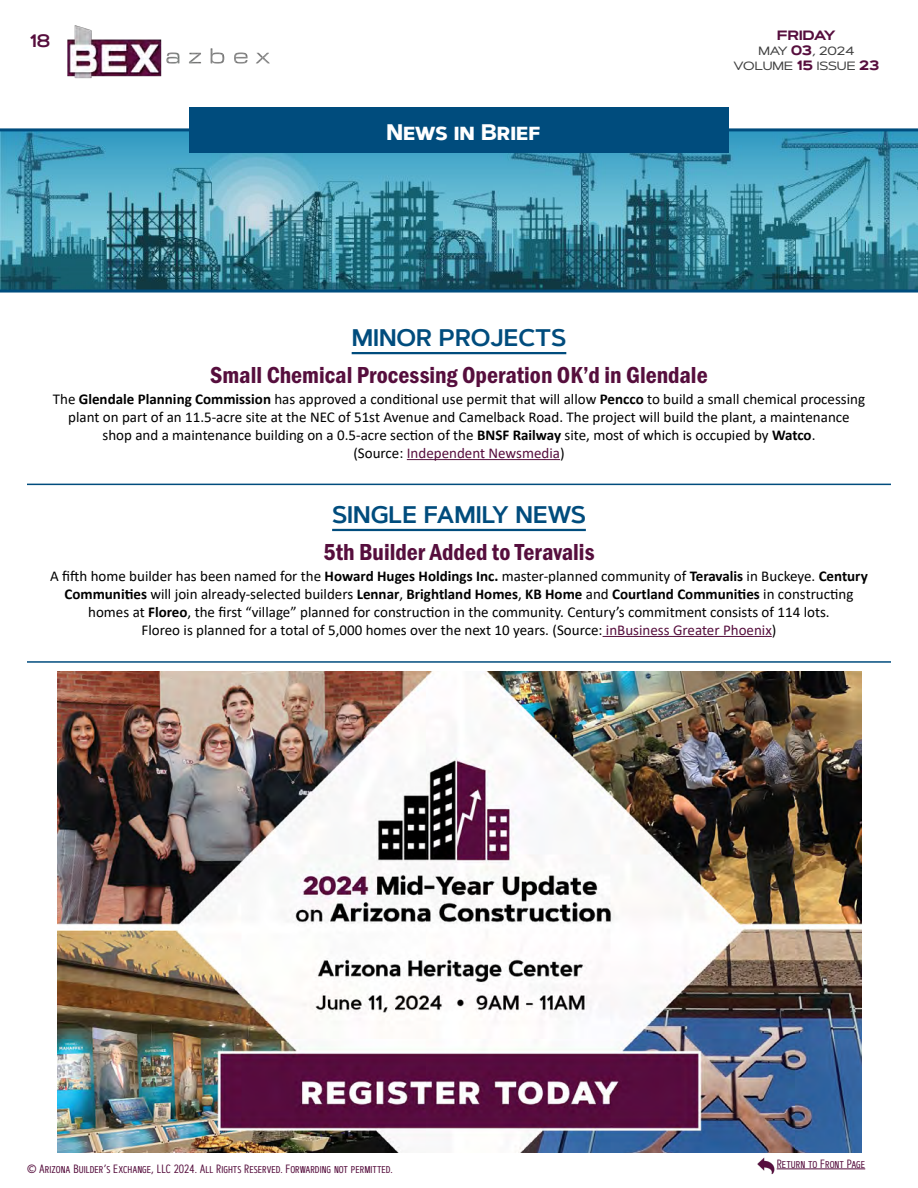
<style>
.page{position:relative;width:918px;height:1188px;background:#fff}
.page>*{position:absolute;margin:0;border:0;box-sizing:border-box;transform-origin:0 0}
.t1{font:24px "Franklin Gothic URW Con Dem";color:#560e3d}
.t2{font:600 24px "Artegra Sans SC";color:#004c7d}
.t3{font:700 22.5px "Artegra Sans SC";color:#fff}
.t4{font:18px "Artegra Sans Extended SC Sem Bd";color:#560e3d}
.t5{font:15px/18px "Calibri";color:#000;text-align:center}
.t6{font:700 13.5px "Artegra Sans Extended SC";letter-spacing:.02em;color:#560e3d}
.t7{font:12px "Artegra Sans Condensed SC";color:#560e3d}
.t8{font:500 12px/15px "Artegra Sans Extended SC";color:#404040;text-align:center}
.s1{font-weight:700;font-size:13.5px;color:#560e3d}
.s2{font-weight:700}
.s3{color:#560e3d}
</style>
<div class="page">
<img style="left:67px;top:25px;width:203px;height:54px">
<img style="left:757px;top:1157px;width:20px;height:17px">
<hr style="left:777px;top:1169px;width:88px;height:1px;background:#560e3d">
<img style="left:0;top:131px;width:918px;height:159px">
<hr style="left:0;top:128px;width:918px;height:3px;background:#004c7d">
<hr style="left:0;top:290px;width:918px;height:3px;background:#004c7d">
<div style="left:189px;top:107px;width:540px;height:45px;background:#004c7d"></div>
<hr style="left:27px;top:484px;width:864px;height:1px;background:#004c7d">
<hr style="left:332px;top:529px;width:254px;height:2px;background:#004c7d">
<hr style="left:603px;top:636px;width:169px;height:1px;background:#560e3d">
<hr style="left:352px;top:352px;width:214px;height:2px;background:#004c7d">
<hr style="left:407px;top:459px;width:153px;height:1px;background:#560e3d">
<hr style="left:27px;top:661px;width:864px;height:2px;background:#004c7d">
<img style="left:57px;top:672px;width:805px;height:481px">
<p class="t4" style="left:30px;top:27px;width:22px">18</p>
<h2 class="t3" style="left:386px;top:116px;width:156px">News in Brief</h2>
<p class="t6" style="left:777px;top:25px;width:60px">FRIDAY</p>
<p class="t8" style="left:734px;top:43px;width:147px">MAY <span class="s1">03</span>, 2024<br>VOLUME <span class="s1">15</span> ISSUE <span class="s1">23</span></p>
<h1 class="t2" style="left:352px;top:320px;width:216px">MINOR PROJECTS</h1>
<h1 class="t1" style="left:210px;top:359px;width:499px">Small Chemical Processing Operation OK’d in Glendale</h1>
<p class="t5" style="left:53px;top:390px;width:814px">The <span class="s2">Glendale Planning Commission</span> has approved a conditional use permit that will allow <span class="s2">Pencco</span> to build a small chemical processing plant on part of an 11.5-acre site at the NEC of 51st Avenue and Camelback Road. The project will build the plant, a maintenance shop and a maintenance building on a 0.5-acre section of the <span class="s2">BNSF Railway</span> site, most of which is occupied by <span class="s2">Watco</span>.<br>(Source: <span class="s3">Independent Newsmedia</span>)</p>
<h1 class="t2" style="left:332px;top:497px;width:255px">SINGLE FAMILY NEWS</h1>
<h1 class="t1" style="left:324px;top:536px;width:272px">5th Builder Added to Teravalis</h1>
<p class="t5" style="left:50px;top:566px;width:819px">A fifth home builder has been named for the <span class="s2">Howard Huges Holdings Inc.</span> master-planned community of <span class="s2">Teravalis</span> in Buckeye. <span class="s2">Century Communities</span> will join already-selected builders <span class="s2">Lennar</span>, <span class="s2">Brightland Homes</span>, <span class="s2">KB Home</span> and <span class="s2">Courtland Communities</span> in constructing homes at <span class="s2">Floreo</span>, the first “village” planned for construction in the community. Century’s commitment consists of 114 lots.<br>Floreo is planned for a total of 5,000 homes over the next 10 years. (Source: <span class="s3">inBusiness Greater Phoenix</span>)</p>
<p class="t7" style="left:27px;top:1160px;width:367px">© Arizona Builder’s Exchange, LLC 2024. All Rights Reserved. Forwarding not permitted.</p>
<p class="t7" style="left:777px;top:1155px;width:90px">Return to Front Page</p>
</div>
